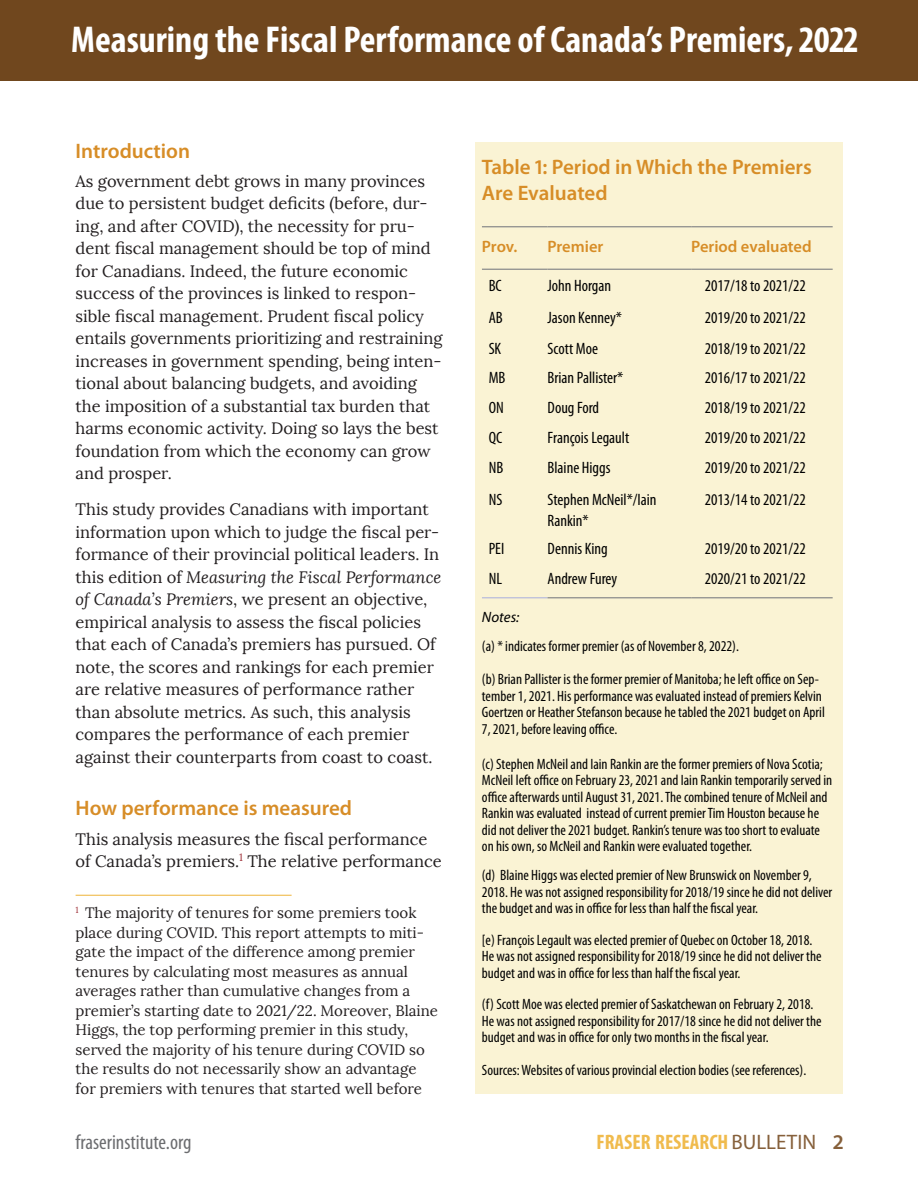
<style>
.page{position:relative;width:918px;height:1188px;background:#fff}
.page>*{position:absolute;margin:0;border:0;box-sizing:border-box;transform-origin:0 0}
.t1{font:700 condensed 37.5px "Myriad Pro";color:#fff}
.Table_head{font:600 21px/25.5px "Myriad Pro";color:#d78d27}
.Head_2{font:600 21px "Myriad Pro";color:#d78d27}
.t2{font:700 condensed 21px "Myriad Pro";color:#f0bb4d}
.t3{font:condensed 21px "Myriad Pro";color:#6c6d70}
.t4{font:16.5px/22.5px "Lora";color:#231f20}
.table_text_left{font:condensed 16.5px/21px "Myriad Pro";color:#000}
.Table_head_3{font:600 16.5px "Myriad Pro";color:#d78d27}
.table_source{font:condensed 15px/16.5px "Myriad Pro";color:#000}
.Footnote{font:15px/19.5px "Lora";color:#231f20}
.table_source-2{font:italic 15px "Myriad Pro";color:#000}
.s1{font-style:italic}
.s2{font-weight:400;font-stretch:normal;color:#86603b}
.s3{font-weight:600;font-stretch:normal;color:#86603b}
</style>
<div class="page">
<div style="left:0;top:0;width:918px;height:81px;background:#70471e"></div>
<hr style="left:76px;top:895px;width:216px;height:1px;background:#f0bb4d">
<div style="left:475px;top:142px;width:367px;height:952px;background:#faf3d4"></div>
<hr style="left:482px;top:597px;width:66px;height:1px;background:#b1b5dc">
<hr style="left:548px;top:597px;width:143px;height:1px;background:#7e8083">
<hr style="left:691px;top:597px;width:142px;height:1px;background:#7e8083">
<hr style="left:482px;top:226px;width:66px;height:1px;background:#7e8083">
<hr style="left:548px;top:226px;width:143px;height:1px;background:#7e8083">
<hr style="left:691px;top:226px;width:142px;height:1px;background:#7e8083">
<hr style="left:482px;top:269px;width:66px;height:1px;background:#7e8083">
<hr style="left:548px;top:269px;width:143px;height:1px;background:#7e8083">
<hr style="left:691px;top:269px;width:142px;height:1px;background:#7e8083">
<h1 class="t1" style="left:71px;top:16px;width:788px">Measuring the Fiscal Performance of Canada’s Premiers, 2022</h1>
<p class="Head_2" style="left:76px;top:137px;width:116px">Introduction</p>
<p class="t4" style="left:76px;top:170px;width:369px">As government debt grows in many provinces due to persistent budget deficits (before, dur&shy;ing, and after COVID), the necessity for pru&shy;dent fiscal management should be top of mind for Canadians. Indeed, the future economic success of the provinces is linked to respon&shy;sible fiscal management. Prudent fiscal policy entails governments prioritizing and restraining increases in government spending, being inten&shy;tional about balancing budgets, and avoiding the imposition of a substantial tax burden that harms economic activity. Doing so lays the best foundation from which the economy can grow and prosper.</p>
<p class="t4" style="left:76px;top:499px;width:367px">This study provides Canadians with important information upon which to judge the fiscal per&shy;formance of their provincial political leaders. In this edition of <span class="s1">Measuring the Fiscal Performance of Canada’s Premiers</span>, we present an objective, empirical analysis to assess the fiscal policies that each of Canada’s premiers has pursued. Of note, the scores and rankings for each premier are relative measures of performance rather than absolute metrics. As such, this analysis compares the performance of each premier against their counterparts from coast to coast.</p>
<p class="Head_2" style="left:76px;top:795px;width:278px">How performance is measured</p>
<p class="t4" style="left:76px;top:828px;width:368px">This analysis measures the fiscal performance of Canada’s premiers.<sup>1</sup> The relative performance</p>
<p class="Footnote" style="left:76px;top:903px;width:364px"><sup>1</sup> The majority of tenures for some premiers took place during COVID. This report attempts to miti&shy;gate the impact of the difference among premier tenures by calculating most measures as annual averages rather than cumulative changes from a premier’s starting date to 2021/22. Moreover, Blaine Higgs, the top performing premier in this study, served the majority of his tenure during COVID so the results do not necessarily show an advantage for premiers with tenures that started well before</p>
<p class="Table_head" style="left:482px;top:154px;width:331px">Table 1: Period in Which the Premiers<br>Are Evaluated</p>
<p class="Table_head_3" style="left:482px;top:236px;width:37px">Prov.</p>
<p class="Table_head_3" style="left:548px;top:236px;width:57px">Premier</p>
<p class="Table_head_3" style="left:691px;top:236px;width:122px">Period evaluated</p>
<p class="table_text_left" style="left:489px;top:275px;width:15px">BC</p>
<p class="table_text_left" style="left:548px;top:275px;width:65px">John Horgan</p>
<p class="table_text_left" style="left:705px;top:275px;width:103px">2017/18 to 2021/22</p>
<p class="table_text_left" style="left:489px;top:307px;width:16px">AB</p>
<p class="table_text_left" style="left:548px;top:307px;width:76px">Jason Kenney*</p>
<p class="table_text_left" style="left:705px;top:307px;width:103px">2019/20 to 2021/22</p>
<p class="table_text_left" style="left:489px;top:337px;width:14px">SK</p>
<p class="table_text_left" style="left:548px;top:337px;width:52px">Scott Moe</p>
<p class="table_text_left" style="left:705px;top:337px;width:103px">2018/19 to 2021/22</p>
<p class="table_text_left" style="left:489px;top:367px;width:18px">MB</p>
<p class="table_text_left" style="left:548px;top:367px;width:77px">Brian Pallister*</p>
<p class="table_text_left" style="left:705px;top:367px;width:103px">2016/17 to 2021/22</p>
<p class="table_text_left" style="left:489px;top:397px;width:17px">ON</p>
<p class="table_text_left" style="left:548px;top:397px;width:53px">Doug Ford</p>
<p class="table_text_left" style="left:705px;top:397px;width:103px">2018/19 to 2021/22</p>
<p class="table_text_left" style="left:489px;top:427px;width:15px">QC</p>
<p class="table_text_left" style="left:548px;top:427px;width:83px">François Legault</p>
<p class="table_text_left" style="left:705px;top:427px;width:103px">2019/20 to 2021/22</p>
<p class="table_text_left" style="left:489px;top:457px;width:16px">NB</p>
<p class="table_text_left" style="left:548px;top:457px;width:64px">Blaine Higgs</p>
<p class="table_text_left" style="left:705px;top:457px;width:103px">2019/20 to 2021/22</p>
<p class="table_text_left" style="left:489px;top:489px;width:15px">NS</p>
<p class="table_text_left" style="left:548px;top:489px;width:110px">Stephen McNeil*/Iain<br>Rankin*</p>
<p class="table_text_left" style="left:705px;top:489px;width:103px">2013/14 to 2021/22</p>
<p class="table_text_left" style="left:489px;top:538px;width:17px">PEI</p>
<p class="table_text_left" style="left:548px;top:538px;width:62px">Dennis King</p>
<p class="table_text_left" style="left:705px;top:538px;width:103px">2019/20 to 2021/22</p>
<p class="table_text_left" style="left:489px;top:568px;width:15px">NL</p>
<p class="table_text_left" style="left:548px;top:568px;width:71px">Andrew Furey</p>
<p class="table_text_left" style="left:705px;top:568px;width:103px">2020/21 to 2021/22</p>
<p class="table_source-2" style="left:482px;top:608px;width:39px">Notes:</p>
<p class="table_source" style="left:482px;top:638px;width:258px">(a) * indicates former premier (as of November 8, 2022).</p>
<p class="table_source" style="left:482px;top:671px;width:344px">(b) Brian Pallister is the former premier of Manitoba; he left office on Sep&shy;tember 1, 2021. His performance was evaluated instead of premiers Kelvin Goertzen or Heather Stefanson because he tabled the 2021 budget on April 7, 2021, before leaving office.</p>
<p class="table_source" style="left:482px;top:755px;width:352px">(c) Stephen McNeil and Iain Rankin are the former premiers of Nova Scotia; McNeil left office on February 23, 2021 and Iain Rankin temporarily served in office afterwards until August 31, 2021. The combined tenure of McNeil and Rankin was evaluated instead of current premier Tim Houston because he did not deliver the 2021 budget. Rankin’s tenure was too short to evaluate on his own, so McNeil and Rankin were evaluated together.</p>
<p class="table_source" style="left:482px;top:867px;width:352px">(d) Blaine Higgs was elected premier of New Brunswick on November 9,<br>2018. He was not assigned responsibility for 2018/19 since he did not deliver the budget and was in office for less than half the fiscal year.</p>
<p class="table_source" style="left:482px;top:931px;width:341px">[e) François Legault was elected premier of Quebec on October 18, 2018.<br>He was not assigned responsibility for 2018/19 since he did not deliver the budget and was in office for less than half the fiscal year.</p>
<p class="table_source" style="left:482px;top:996px;width:341px">(f) Scott Moe was elected premier of Saskatchewan on February 2, 2018.<br>He was not assigned responsibility for 2017/18 since he did not deliver the budget and was in office for only two months in the fiscal year.</p>
<p class="table_source" style="left:482px;top:1061px;width:326px">Sources: Websites of various provincial election bodies (see references).</p>
<h2 class="t3" style="left:76px;top:1129px;width:117px">fraserinstitute.org</h2>
<h2 class="t2" style="left:596px;top:1129px;width:249px">FRASER RESEARCH <span class="s2">BULLETIN</span> <span class="s3">2</span></h2>
</div>
